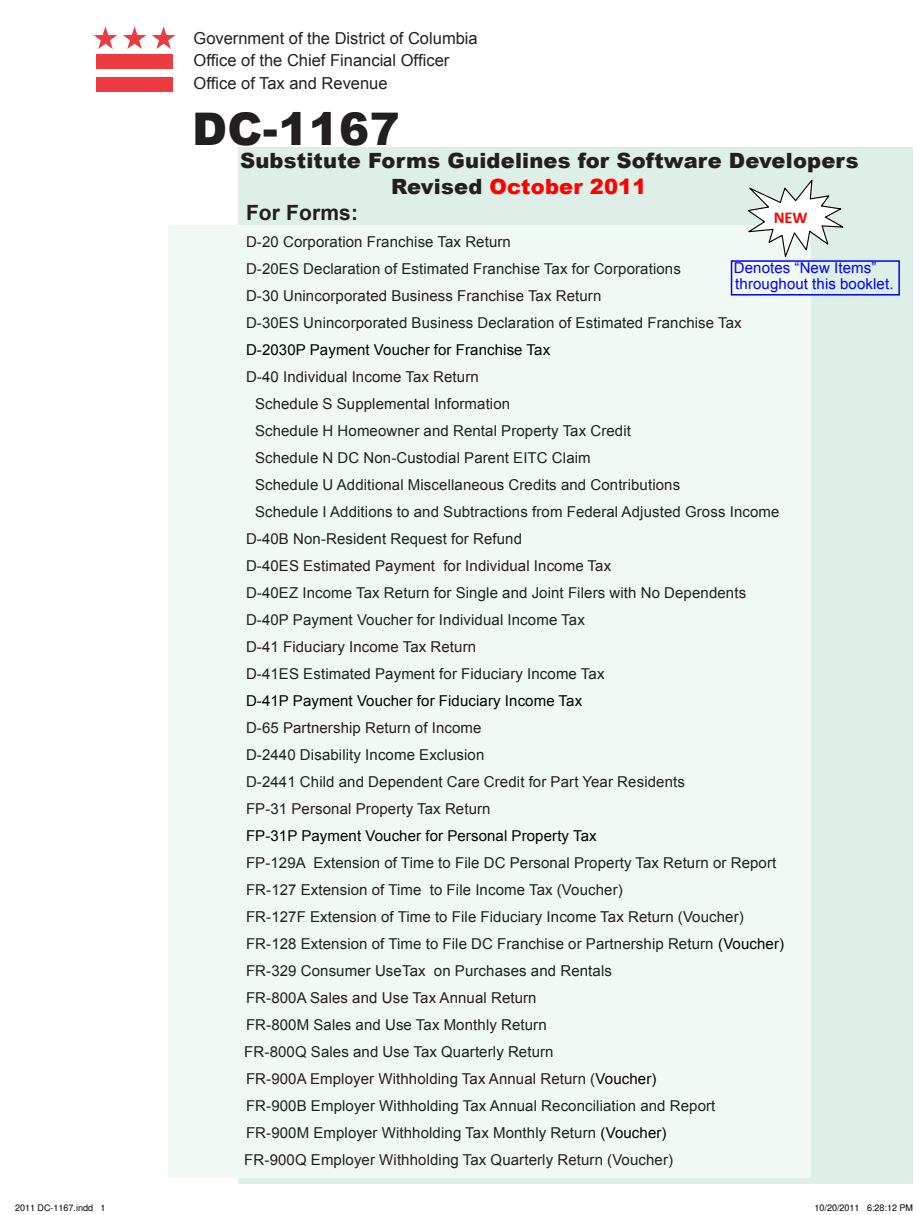
<style>
.page{position:relative;width:918px;height:1215px;background:#fff}
.page>*{position:absolute;margin:0;border:0;box-sizing:border-box;transform-origin:0 0}
.Secondary_article{font:900 45px "Arial";letter-spacing:.01em;color:#231f20}
.Secondary_article-2{font:900 21px "Arial";letter-spacing:.01em;color:#231f20}
.Secondary_article-3{font:900 21px "Arial";letter-spacing:.01em;color:#f00}
.Secondary_article-4{font:700 21px "Arial";letter-spacing:.01em;color:#231f20}
.t1{font:16.5px "Arial";color:#231f20}
.t2{font:700 16.5px "Calibri";color:#f00}
.Secondary_article-5{font:15px "Arial";letter-spacing:.01em;color:#231f20}
.t3{font:15px "Arial";letter-spacing:.01em;color:#000}
.Secondary_article-6{font:15px "Arial";letter-spacing:.01em;color:#00f}
.t4{font:9px "Helvetica";color:#000}
.s1{color:#231f20}
.s2{color:#000}
</style>
<div class="page">
<svg style="left:94px;top:26px;width:23px;height:23px"></svg>
<svg style="left:123px;top:26px;width:23px;height:23px"></svg>
<svg style="left:152px;top:26px;width:23px;height:23px"></svg>
<div style="left:96px;top:54px;width:77px;height:15px;background:#ee3a41"></div>
<div style="left:96px;top:77px;width:77px;height:14px;background:#ee3a41"></div>
<div style="left:238px;top:147px;width:675px;height:1037px;background:#ddefe6"></div>
<div style="left:168px;top:225px;width:642px;height:953px;background:#f1f9f5"></div>
<svg style="left:747px;top:179px;width:97px;height:81px"></svg>
<div style="left:731px;top:260px;width:169px;height:36px;border:2px solid #00f"></div>
<p class="t1" style="left:194px;top:27px;width:286px">Government of the District of Columbia</p>
<p class="t1" style="left:194px;top:49px;width:257px">Office of the Chief Financial Officer</p>
<p class="t1" style="left:194px;top:72px;width:196px">Office of Tax and Revenue</p>
<p class="Secondary_article" style="left:192px;top:96px;width:209px">DC-1167</p>
<p class="Secondary_article-2" style="left:240px;top:145px;width:620px">Substitute Forms Guidelines for Software Developers</p>
<p class="Secondary_article-3" style="left:391px;top:171px;width:257px"><span class="s1">Revised</span> October 2011</p>
<p class="t2" style="left:774px;top:207px;width:35px">NEW</p>
<p class="Secondary_article-6" style="left:734px;top:258px;width:144px">Denotes “New Items”</p>
<p class="Secondary_article-6" style="left:735px;top:274px;width:160px">throughout this booklet.</p>
<p class="Secondary_article-4" style="left:246px;top:199px;width:114px">For Forms:</p>
<p class="Secondary_article-5" style="left:246px;top:232px;width:266px">D-20 Corporation Franchise Tax Return</p>
<p class="Secondary_article-5" style="left:246px;top:259px;width:436px">D-20ES Declaration of Estimated Franchise Tax for Corporations</p>
<p class="Secondary_article-5" style="left:246px;top:286px;width:357px">D-30 Unincorporated Business Franchise Tax Return</p>
<p class="Secondary_article-5" style="left:246px;top:313px;width:497px">D-30ES Unincorporated Business Declaration of Estimated Franchise Tax</p>
<p class="t3" style="left:246px;top:340px;width:306px">D-2030P Payment Voucher for Franchise Tax</p>
<p class="Secondary_article-5" style="left:246px;top:367px;width:234px">D-40 Individual Income Tax Return</p>
<p class="Secondary_article-5" style="left:255px;top:394px;width:257px">Schedule S Supplemental Information</p>
<p class="Secondary_article-5" style="left:255px;top:421px;width:378px">Schedule H Homeowner and Rental Property Tax Credit</p>
<p class="Secondary_article-5" style="left:255px;top:448px;width:337px">Schedule N DC Non-Custodial Parent EITC Claim</p>
<p class="Secondary_article-5" style="left:255px;top:475px;width:427px">Schedule U Additional Miscellaneous Credits and Contributions</p>
<p class="Secondary_article-5" style="left:255px;top:502px;width:526px">Schedule I Additions to and Subtractions from Federal Adjusted Gross Income</p>
<p class="Secondary_article-5" style="left:246px;top:529px;width:278px">D-40B Non-Resident Request for Refund</p>
<p class="Secondary_article-5" style="left:246px;top:556px;width:367px">D-40ES Estimated Payment for Individual Income Tax</p>
<p class="Secondary_article-5" style="left:246px;top:583px;width:502px">D-40EZ Income Tax Return for Single and Joint Filers with No Dependents</p>
<p class="Secondary_article-5" style="left:246px;top:610px;width:340px">D-40P Payment Voucher for Individual Income Tax</p>
<p class="Secondary_article-5" style="left:246px;top:637px;width:232px">D-41 Fiduciary Income Tax Return</p>
<p class="Secondary_article-5" style="left:246px;top:664px;width:360px">D-41ES Estimated Payment for Fiduciary Income Tax</p>
<p class="t3" style="left:246px;top:691px;width:338px">D-41P Payment Voucher for Fiduciary Income Tax</p>
<p class="Secondary_article-5" style="left:246px;top:718px;width:237px">D-65 Partnership Return of Income</p>
<p class="Secondary_article-5" style="left:246px;top:745px;width:240px">D-2440 Disability Income Exclusion</p>
<p class="Secondary_article-5" style="left:246px;top:772px;width:440px">D-2441 Child and Dependent Care Credit for Part Year Residents</p>
<p class="Secondary_article-5" style="left:246px;top:799px;width:246px">FP-31 Personal Property Tax Return</p>
<p class="t3" style="left:246px;top:826px;width:352px">FP-31P Payment Voucher for Personal Property Tax</p>
<p class="Secondary_article-5" style="left:246px;top:853px;width:532px">FP-129A Extension of Time to File DC Personal Property Tax Return or Report</p>
<p class="Secondary_article-5" style="left:246px;top:880px;width:378px">FR-127 Extension of Time to File Income Tax (Voucher)</p>
<p class="Secondary_article-5" style="left:246px;top:907px;width:499px">FR-127F Extension of Time to File Fiduciary Income Tax Return (Voucher)</p>
<p class="Secondary_article-5" style="left:246px;top:934px;width:540px">FR-128 Extension of Time to File DC Franchise or Partnership Return <span class="s2">(Voucher)</span></p>
<p class="Secondary_article-5" style="left:246px;top:961px;width:367px">FR-329 Consumer UseTax on Purchases and Rentals</p>
<p class="Secondary_article-5" style="left:246px;top:988px;width:292px">FR-800A Sales and Use Tax Annual Return</p>
<p class="Secondary_article-5" style="left:246px;top:1015px;width:302px">FR-800M Sales and Use Tax Monthly Return</p>
<p class="Secondary_article-5" style="left:244px;top:1042px;width:311px">FR-800Q Sales and Use Tax Quarterly Return</p>
<p class="Secondary_article-5" style="left:246px;top:1069px;width:412px">FR-900A Employer Withholding Tax Annual Return (<span class="s2">Voucher)</span></p>
<p class="Secondary_article-5" style="left:246px;top:1096px;width:471px">FR-900B Employer Withholding Tax Annual Reconciliation and Report</p>
<p class="Secondary_article-5" style="left:246px;top:1123px;width:422px">FR-900M Employer Withholding Tax Monthly Return <span class="s2">(Voucher)</span></p>
<p class="Secondary_article-5" style="left:244px;top:1150px;width:430px">FR-900Q Employer Withholding Tax Quarterly Return (Voucher)</p>
<p class="t4" style="left:15px;top:1202px;width:92px">2011 DC-1167.indd 1</p>
<p class="t4" style="left:814px;top:1202px;width:100px">10/20/2011 6:28:12 PM</p>
</div>
